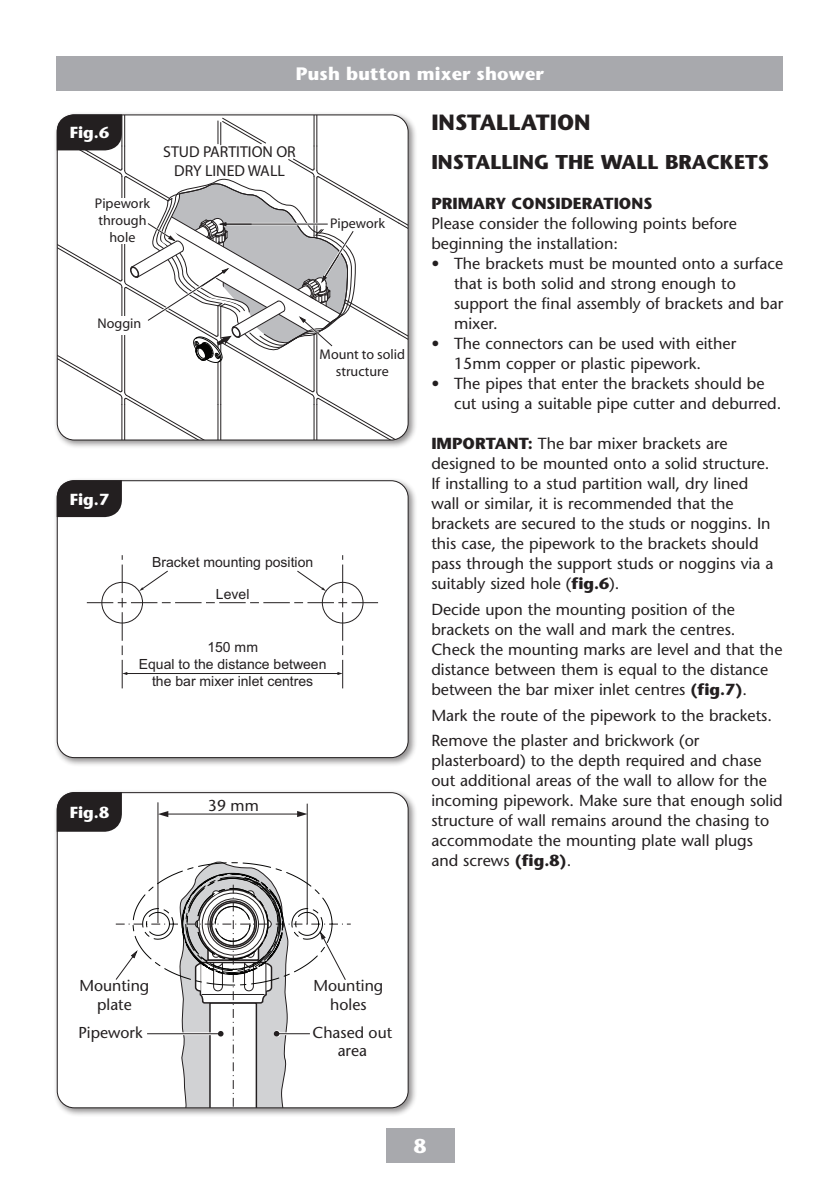
<style>
.page{position:relative;width:840px;height:1191px;background:#fff}
.page>*{position:absolute;margin:0;border:0;box-sizing:border-box;transform-origin:0 0}
._03_Body_text_8pt_IT{font:700 22px "Stone Sans Std";color:#231f20}
._03_Body_text_8pt_IT-2{font:700 20px "Stone Sans Std";color:#231f20}
.t1{font:700 20px "Stone Sans Std";color:#fff}
.t2{font:700 18px "Stone Sans Std";letter-spacing:.01em;color:#fff}
.t3{font:500 16px/20px "Stone Sans Std";color:#231f20}
._03_Body_text_8pt_IT-3{font:700 16px "Stone Sans Std";color:#231f20}
.t4{font:700 16px "Stone Sans Std";color:#fff}
.t5{font:500 15.8px/19px "Stone Sans Std";color:#231f20;text-align:center}
.t6{font:15.8px/19px "Myriad";color:#231f20;text-align:center}
.t7{font:14px/16.8px "Arial";color:#231f20;text-align:center}
.t8{font:14px/16.8px "Myriad";color:#231f20;text-align:center}
.s1{font-weight:700}
</style>
<div class="page">
<div style="left:57px;top:57px;width:725px;height:34px;background:#a8a9ad"></div>
<div style="left:386px;top:1128px;width:68px;height:34px;background:#a8a9ad"></div>
<div style="left:53px;top:477px;width:364px;height:290px;background:#231f20;opacity:.5"></div>
<div style="left:57px;top:481px;width:351px;height:276px;background:#fff;border-radius:17px"></div>
<svg style="left:87px;top:555px;width:291px;height:133px"></svg>
<div style="left:57px;top:480px;width:351px;height:278px;border:1px solid #231f20;border-radius:17px"></div>
<div style="left:53px;top:111px;width:364px;height:338px;background:#231f20;opacity:.5"></div>
<svg style="left:57px;top:114px;width:351px;height:326px"></svg>
<svg style="left:57px;top:480px;width:65px;height:37px"></svg>
<div style="left:53px;top:788px;width:364px;height:329px;background:#231f20;opacity:.5"></div>
<div style="left:57px;top:792px;width:351px;height:315px;background:#fff;border-radius:17px"></div>
<hr style="left:307px;top:804px;width:1px;height:120px;background:#231f20">
<hr style="left:157px;top:802px;width:1px;height:120px;background:#231f20">
<hr style="left:166px;top:813px;width:133px;height:1px;background:#231f20">
<svg style="left:297px;top:811px;width:10px;height:6px"></svg>
<svg style="left:158px;top:811px;width:10px;height:6px"></svg>
<svg style="left:115px;top:856px;width:235px;height:250px"></svg>
<div style="left:57px;top:792px;width:351px;height:316px;border:1px solid #231f20;border-radius:17px"></div>
<div style="left:57px;top:792px;width:65px;height:39px;background:#231f20"></div>
<p class="t2" style="left:296px;top:63px;width:249px">Push button mixer shower</p>
<p class="t4" style="left:70px;top:123px;width:41px">Fig.6</p>
<p class="t8" style="left:95px;top:195px;width:56px">Pipework through hole</p>
<p class="t6" style="left:163px;top:143px;width:134px">STUD PARTITION OR<br>DRY LINED WALL</p>
<p class="t8" style="left:330px;top:215px;width:56px">Pipework</p>
<p class="t8" style="left:97px;top:316px;width:45px">Noggin</p>
<p class="t8" style="left:319px;top:346px;width:87px">Mount to solid structure</p>
<p class="t4" style="left:70px;top:490px;width:41px">Fig.7</p>
<p class="t7" style="left:152px;top:553px;width:163px">Bracket mounting position</p>
<p class="t7" style="left:216px;top:586px;width:35px">Level</p>
<p class="t7" style="left:139px;top:639px;width:189px">150 mm<br>Equal to the distance between the bar mixer inlet centres</p>
<p class="t4" style="left:70px;top:803px;width:41px">Fig.8</p>
<p class="t5" style="left:208px;top:795px;width:52px">39 mm</p>
<p class="_03_Body_text_8pt_IT" style="left:431px;top:109px;width:161px">INSTALLATION</p>
<p class="_03_Body_text_8pt_IT-2" style="left:431px;top:150px;width:339px">INSTALLING THE WALL BRACKETS</p>
<p class="_03_Body_text_8pt_IT-3" style="left:431px;top:194px;width:222px">PRIMARY CONSIDERATIONS</p>
<p class="t3" style="left:431px;top:213px;width:307px">Please consider the following points before beginning the installation:</p>
<p class="t3" style="left:454px;top:253px;width:330px;text-indent:-23px">• The brackets must be mounted onto a surface that is both solid and strong enough to support the final assembly of brackets and bar mixer.</p>
<p class="t3" style="left:454px;top:333px;width:283px;text-indent:-23px">• The connectors can be used with either<br>15mm copper or plastic pipework.</p>
<p class="t3" style="left:454px;top:373px;width:329px;text-indent:-23px">• The pipes that enter the brackets should be cut using a suitable pipe cutter and deburred.</p>
<p class="t3" style="left:431px;top:433px;width:343px"><span class="s1">IMPORTANT:</span> The bar mixer brackets are designed to be mounted onto a solid structure.<br>If installing to a stud partition wall, dry lined wall or similar, it is recommended that the brackets are secured to the studs or noggins. In this case, the pipework to the brackets should pass through the support studs or noggins via a suitably sized hole (<span class="s1">fig.6</span>).</p>
<p class="t3" style="left:431px;top:599px;width:352px">Decide upon the mounting position of the brackets on the wall and mark the centres.<br>Check the mounting marks are level and that the</p>
<p class="t3" style="left:431px;top:659px;width:338px">distance between them is equal to the distance between the bar mixer inlet centres <span class="s1">(fig.7)</span>.</p>
<p class="t3" style="left:431px;top:705px;width:342px">Mark the route of the pipework to the brackets.</p>
<p class="t3" style="left:431px;top:730px;width:353px">Remove the plaster and brickwork (or plasterboard) to the depth required and chase out additional areas of the wall to allow for the incoming pipework. Make sure that enough solid structure of wall remains around the chasing to accommodate the mounting plate wall plugs and screws <span class="s1">(fig.8)</span>.</p>
<p class="t5" style="left:79px;top:976px;width:71px">Mounting plate</p>
<p class="t5" style="left:313px;top:976px;width:71px">Mounting holes</p>
<p class="t5" style="left:78px;top:1022px;width:66px">Pipework</p>
<p class="t5" style="left:312px;top:1022px;width:81px">Chased out area</p>
<p class="t1" style="left:413px;top:1134px;width:14px">8</p>
</div>
